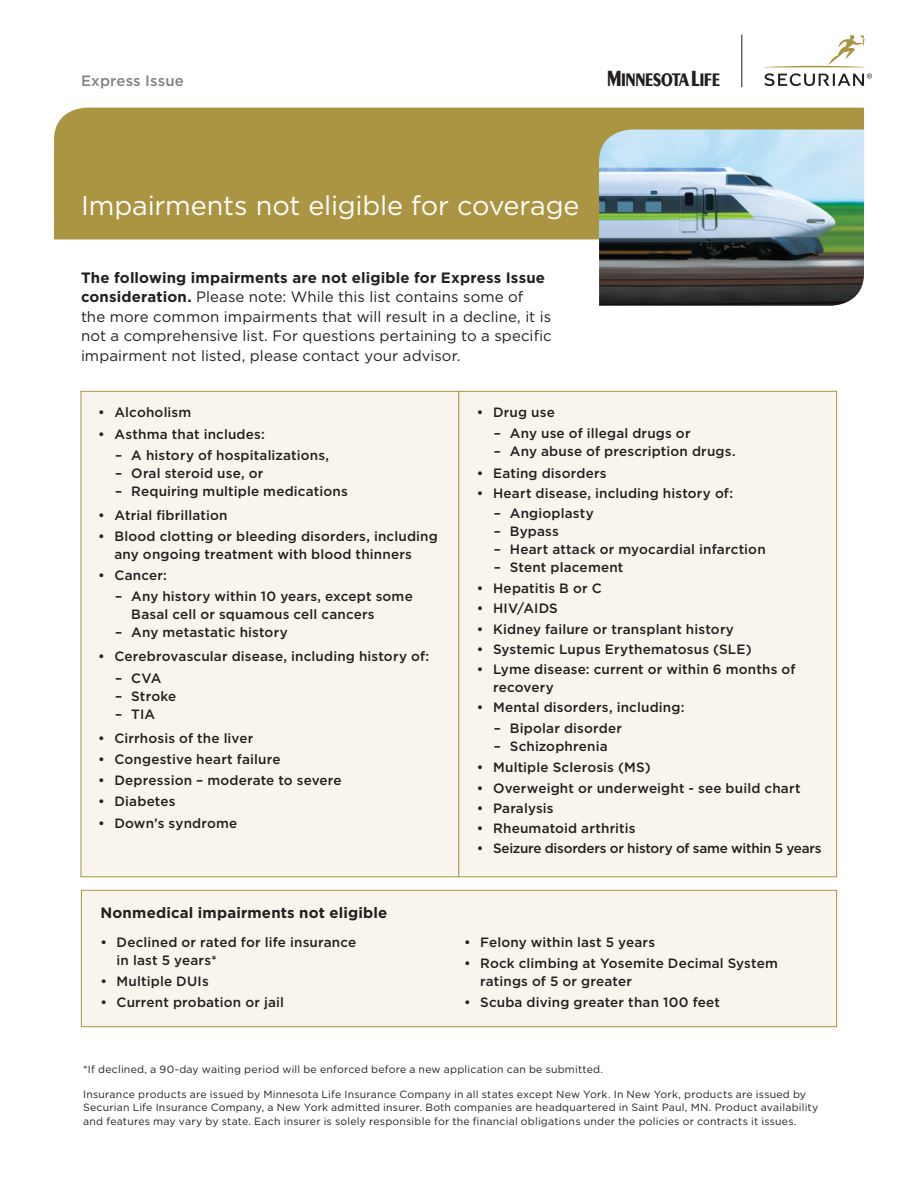
<style>
.page{position:relative;width:918px;height:1188px;background:#fff}
.page>*{position:absolute;margin:0;border:0;box-sizing:border-box;transform-origin:0 0}
.t1{font:27px "Gotham";letter-spacing:-.005em;color:#fff}
.t2{font:19.8px "Minnesota Life Postscript";color:#231f20}
.t3{font:15px/19.5px "Gotham";letter-spacing:.005em;color:#231f20}
.t4{font:700 15px "Gotham";letter-spacing:.01em;color:#231f20}
.t5{font:500 15px "Gotham";letter-spacing:.01em;color:#808285}
.t6{font:500 13.5px/18px "Gotham";letter-spacing:.01em;color:#231f20}
.t7{font:500 13.5px "Gotham";letter-spacing:-.02em;color:#231f20}
.t8{font:10.5px/13.5px "Gotham";letter-spacing:.02em;color:#231f20}
.s1{font-weight:700}
</style>
<div class="page">
<div style="left:54px;top:108px;width:810px;height:131px;background:#ab9442"></div>
<div style="left:81px;top:391px;width:378px;height:486px;background:#f7f5ec;border:1px solid #ab9442"></div>
<div style="left:458px;top:391px;width:379px;height:486px;background:#f7f5ec;border:1px solid #ab9442"></div>
<img style="left:599px;top:130px;width:265px;height:176px">
<div style="left:81px;top:890px;width:756px;height:137px;background:#f7f5ec;border:1px solid #ab9442"></div>
<hr style="left:742px;top:35px;width:1px;height:52px;background:#231f20">
<svg style="left:764px;top:73px;width:108px;height:13px"></svg>
<svg style="left:767px;top:35px;width:98px;height:32px"></svg>
<p class="t5" style="left:81px;top:71px;width:105px">Express Issue</p>
<h2 class="t2" style="left:608px;top:71px;width:113px">m</h2>
<h1 class="t1" style="left:81px;top:188px;width:500px">Impairments not eligible for coverage</h1>
<p class="t3" style="left:81px;top:268px;width:472px"><span class="s1">The following impairments are not eligible for Express Issue consideration.</span> Please note: While this list contains some of<br>the more common impairments that will result in a decline, it is not a comprehensive list. For questions pertaining to a specific impairment not listed, please contact your advisor.</p>
<p class="t6" style="left:98px;top:403px;width:95px">• Alcoholism</p>
<p class="t6" style="left:98px;top:425px;width:168px">• Asthma that includes:</p>
<p class="t6" style="left:115px;top:446px;width:216px">– A history of hospitalizations,</p>
<p class="t6" style="left:115px;top:464px;width:150px">– Oral steroid use, or</p>
<p class="t6" style="left:115px;top:482px;width:234px">– Requiring multiple medications</p>
<p class="t6" style="left:98px;top:506px;width:131px">• Atrial fibrillation</p>
<p class="t6" style="left:114px;top:527px;width:325px;text-indent:-16px">• Blood clotting or bleeding disorders, including any ongoing treatment with blood thinners</p>
<p class="t6" style="left:98px;top:566px;width:70px">• Cancer:</p>
<p class="t6" style="left:131px;top:588px;width:283px;text-indent:-16px">– Any history within 10 years, except some<br>Basal cell or squamous cell cancers</p>
<p class="t6" style="left:115px;top:623px;width:174px">– Any metastatic history</p>
<p class="t6" style="left:98px;top:648px;width:332px">• Cerebrovascular disease, including history of:</p>
<p class="t6" style="left:115px;top:669px;width:48px">– CVA</p>
<p class="t6" style="left:115px;top:687px;width:63px">– Stroke</p>
<p class="t6" style="left:115px;top:705px;width:42px">– TIA</p>
<p class="t6" style="left:98px;top:729px;width:157px">• Cirrhosis of the liver</p>
<p class="t6" style="left:98px;top:750px;width:184px">• Congestive heart failure</p>
<p class="t6" style="left:98px;top:771px;width:245px">• Depression – moderate to severe</p>
<p class="t6" style="left:98px;top:792px;width:79px">• Diabetes</p>
<p class="t6" style="left:98px;top:814px;width:141px">• Down’s syndrome</p>
<p class="t4" style="left:100px;top:903px;width:288px">Nonmedical impairments not eligible</p>
<p class="t6" style="left:117px;top:933px;width:241px;text-indent:-16px">• Declined or rated for life insurance in last 5 years*</p>
<p class="t6" style="left:100px;top:972px;width:110px">• Multiple DUIs</p>
<p class="t6" style="left:100px;top:993px;width:185px">• Current probation or jail</p>
<p class="t6" style="left:477px;top:403px;width:80px">• Drug use</p>
<p class="t6" style="left:494px;top:425px;width:198px">– Any use of illegal drugs or</p>
<p class="t6" style="left:494px;top:443px;width:243px">– Any abuse of prescription drugs.</p>
<p class="t6" style="left:477px;top:464px;width:131px">• Eating disorders</p>
<p class="t6" style="left:477px;top:484px;width:258px">• Heart disease, including history of:</p>
<p class="t6" style="left:494px;top:504px;width:102px">– Angioplasty</p>
<p class="t6" style="left:494px;top:522px;width:67px">– Bypass</p>
<p class="t6" style="left:494px;top:540px;width:274px">– Heart attack or myocardial infarction</p>
<p class="t6" style="left:494px;top:558px;width:131px">– Stent placement</p>
<p class="t6" style="left:477px;top:579px;width:126px">• Hepatitis B or C</p>
<p class="t6" style="left:477px;top:599px;width:83px">• HIV/AIDS</p>
<p class="t6" style="left:477px;top:620px;width:259px">• Kidney failure or transplant history</p>
<p class="t6" style="left:477px;top:640px;width:276px">• Systemic Lupus Erythematosus (SLE)</p>
<p class="t6" style="left:493px;top:660px;width:304px;text-indent:-16px">• Lyme disease: current or within 6 months of recovery</p>
<p class="t6" style="left:477px;top:698px;width:209px">• Mental disorders, including:</p>
<p class="t6" style="left:494px;top:719px;width:130px">– Bipolar disorder</p>
<p class="t6" style="left:494px;top:737px;width:116px">– Schizophrenia</p>
<p class="t6" style="left:477px;top:759px;width:175px">• Multiple Sclerosis (MS)</p>
<p class="t6" style="left:477px;top:779px;width:325px">• Overweight or underweight - see build chart</p>
<p class="t6" style="left:477px;top:799px;width:78px">• Paralysis</p>
<p class="t6" style="left:477px;top:819px;width:160px">• Rheumatoid arthritis</p>
<p class="t7" style="left:477px;top:839px;width:346px">• Seizure disorders or history of same within 5 years</p>
<p class="t6" style="left:464px;top:933px;width:193px">• Felony within last 5 years</p>
<p class="t6" style="left:480px;top:954px;width:299px;text-indent:-16px">• Rock climbing at Yosemite Decimal System ratings of 5 or greater</p>
<p class="t6" style="left:464px;top:993px;width:258px">• Scuba diving greater than 100 feet</p>
<p class="t8" style="left:83px;top:1063px;width:522px">*If declined, a 90-day waiting period will be enforced before a new application can be submitted.</p>
<p class="t8" style="left:83px;top:1087px;width:737px">Insurance products are issued by Minnesota Life Insurance Company in all states except New York. In New York, products are issued by<br>Securian Life Insurance Company, a New York admitted insurer. Both companies are headquartered in Saint Paul, MN. Product availability and features may vary by state. Each insurer is solely responsible for the financial obligations under the policies or contracts it issues.</p>
</div>
